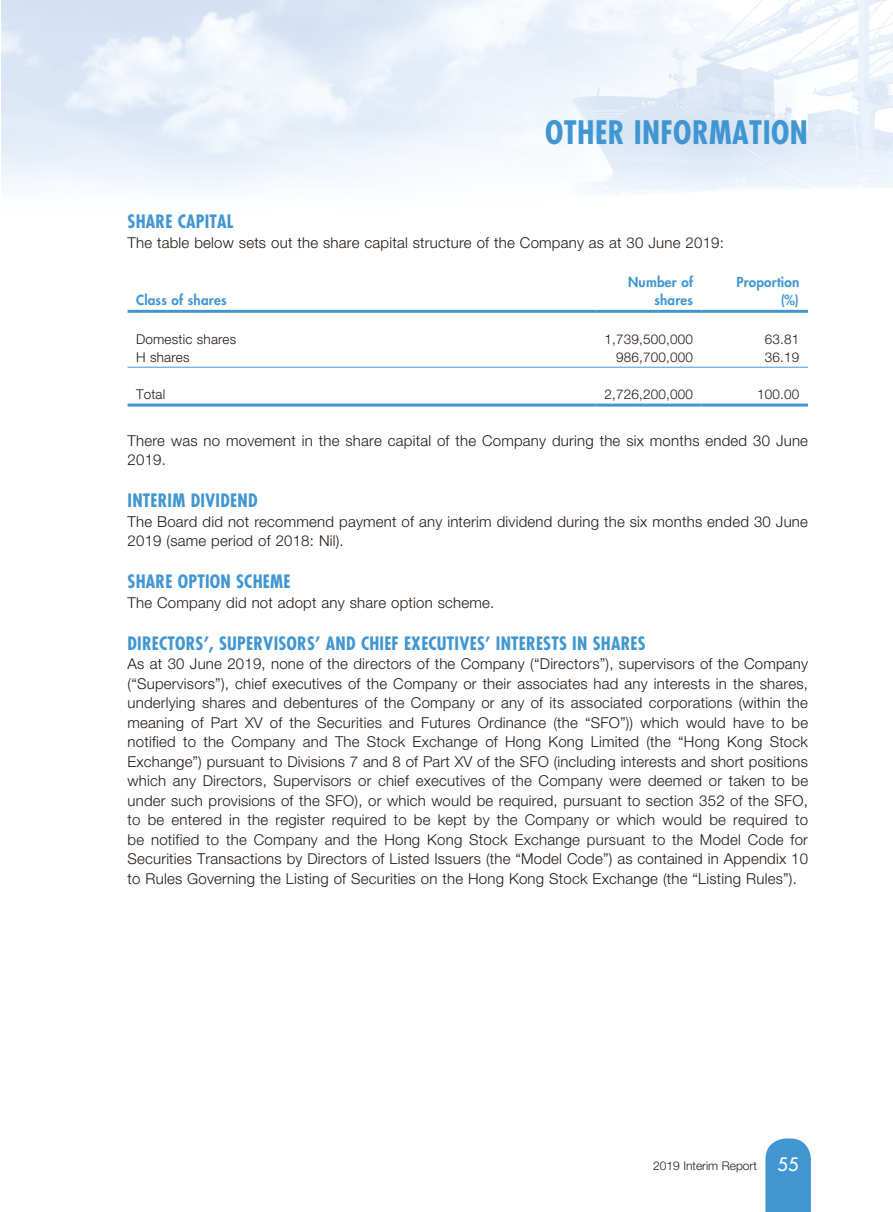
<style>
.page{position:relative;width:893px;height:1212px;background:#fff}
.page>*{position:absolute;margin:0;border:0;box-sizing:border-box;transform-origin:0 0}
.t1{font:700 condensed 31.5px "Futura";letter-spacing:.01em;color:#4196d2}
.t2{font:700 condensed 18px "Futura";letter-spacing:.01em;color:#4196d2}
.t3{font:300 15px/19.5px "Helvetica Neue";letter-spacing:.015em;color:#231916}
.t4{font:300 13.5px "Helvetica Neue";letter-spacing:.015em;color:#231916}
.t5{font:800 13.5px/18px "Futura";letter-spacing:.015em;color:#4196d2;text-align:right}
.t6{font:300 12px "Helvetica Neue";color:#231916}
.s1{font-family:"Futura";font-weight:400;font-size:18px;color:#fff}
</style>
<div class="page">
<svg style="left:765px;top:1138px;width:46px;height:74px;background:#4e9dd5"></svg>
<img style="left:1px;top:0;width:892px;height:195px">
<hr style="left:128px;top:310px;width:467px;height:3px;background:#4196d2">
<hr style="left:595px;top:310px;width:107px;height:3px;background:#4196d2">
<hr style="left:702px;top:310px;width:106px;height:3px;background:#4196d2">
<hr style="left:128px;top:404px;width:467px;height:3px;background:#4196d2">
<hr style="left:595px;top:404px;width:107px;height:3px;background:#4196d2">
<hr style="left:702px;top:404px;width:106px;height:3px;background:#4196d2">
<hr style="left:128px;top:367px;width:467px;height:1px;background:#4196d2">
<hr style="left:595px;top:367px;width:107px;height:1px;background:#4196d2">
<hr style="left:702px;top:367px;width:106px;height:1px;background:#4196d2">
<h1 class="t1" style="left:545px;top:113px;width:264px">OTHER INFORMATION</h1>
<p class="t2" style="left:128px;top:211px;width:108px">SHARE CAPITAL</p>
<p class="t3" style="left:128px;top:232px;width:598px">The table below sets out the share capital structure of the Company as at 30 June 2019:</p>
<p class="t5" style="left:136px;top:291px;width:92px">Class of shares</p>
<p class="t5" style="left:628px;top:273px;width:66px">Number of shares</p>
<p class="t5" style="left:736px;top:273px;width:64px">Proportion (%)</p>
<p class="t4" style="left:136px;top:331px;width:102px">Domestic shares</p>
<p class="t4" style="left:604px;top:331px;width:90px">1,739,500,000</p>
<p class="t4" style="left:765px;top:331px;width:36px">63.81</p>
<p class="t4" style="left:136px;top:349px;width:55px">H shares</p>
<p class="t4" style="left:616px;top:349px;width:78px">986,700,000</p>
<p class="t4" style="left:765px;top:349px;width:36px">36.19</p>
<p class="t4" style="left:136px;top:386px;width:31px">Total</p>
<p class="t4" style="left:604px;top:386px;width:90px">2,726,200,000</p>
<p class="t4" style="left:757px;top:386px;width:44px">100.00</p>
<p class="t3" style="left:128px;top:430px;width:682px">There was no movement in the share capital of the Company during the six months ended 30 June<br>2019.</p>
<p class="t2" style="left:128px;top:489px;width:131px">INTERIM DIVIDEND</p>
<p class="t3" style="left:128px;top:511px;width:682px">The Board did not recommend payment of any interim dividend during the six months ended 30 June<br>2019 (same period of 2018: Nil).</p>
<p class="t2" style="left:128px;top:570px;width:164px">SHARE OPTION SCHEME</p>
<p class="t3" style="left:128px;top:592px;width:368px">The Company did not adopt any share option scheme.</p>
<p class="t2" style="left:128px;top:632px;width:520px">DIRECTORS’, SUPERVISORS’ AND CHIEF EXECUTIVES’ INTERESTS IN SHARES</p>
<p class="t3" style="left:128px;top:654px;width:682px;text-align:justify">As at 30 June 2019, none of the directors of the Company (“Directors”), supervisors of the Company (“Supervisors”), chief executives of the Company or their associates had any interests in the shares, underlying shares and debentures of the Company or any of its associated corporations (within the meaning of Part XV of the Securities and Futures Ordinance (the “SFO”)) which would have to be notified to the Company and The Stock Exchange of Hong Kong Limited (the “Hong Kong Stock Exchange”) pursuant to Divisions 7 and 8 of Part XV of the SFO (including interests and short positions which any Directors, Supervisors or chief executives of the Company were deemed or taken to be under such provisions of the SFO), or which would be required, pursuant to section 352 of the SFO, to be entered in the register required to be kept by the Company or which would be required to be notified to the Company and the Hong Kong Stock Exchange pursuant to the Model Code for Securities Transactions by Directors of Listed Issuers (the “Model Code”) as contained in Appendix 10 to Rules Governing the Listing of Securities on the Hong Kong Stock Exchange (the “Listing Rules”).</p>
<p class="t6" style="left:653px;top:1158px;width:147px">2019 Interim Report <span class="s1">55</span></p>
</div>
